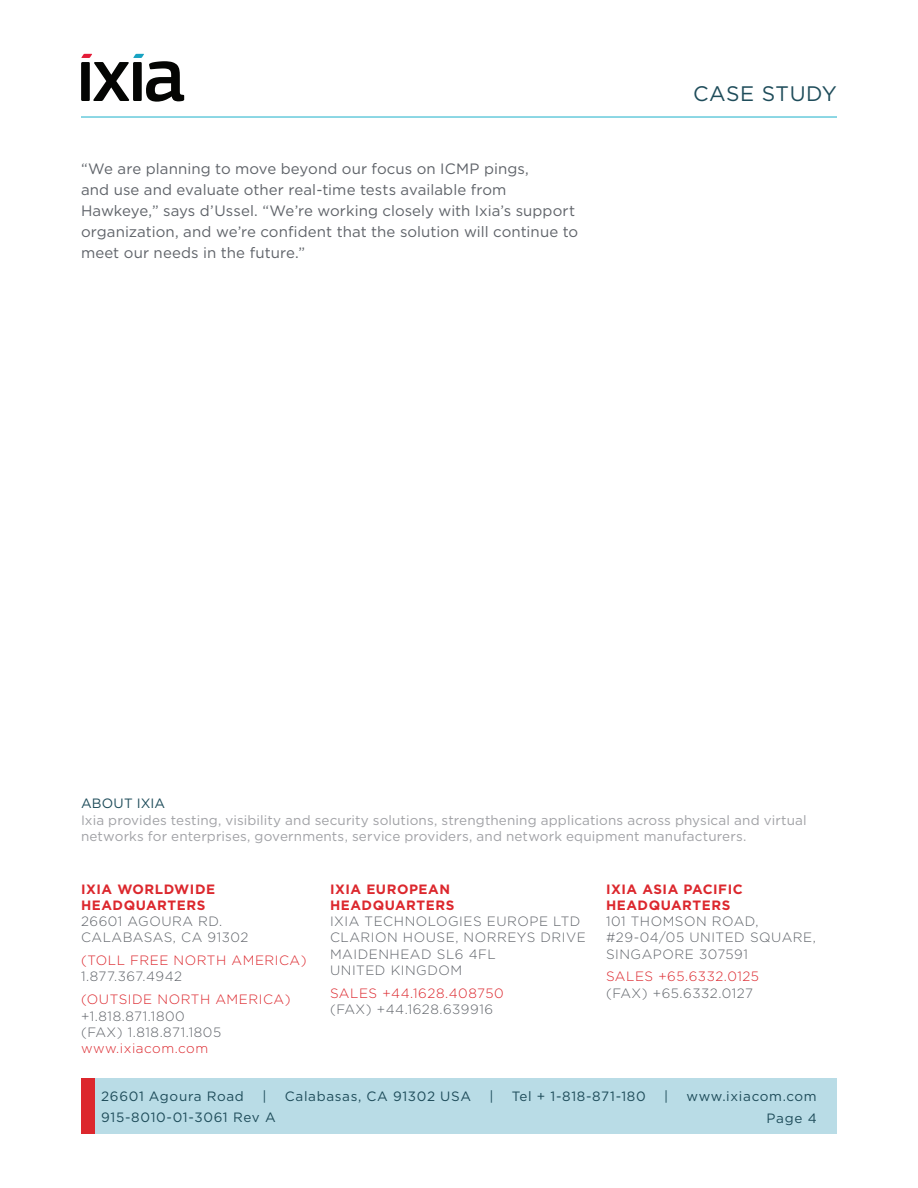
<style>
.page{position:relative;width:918px;height:1188px;background:#fff}
.page>*{position:absolute;margin:0;border:0;box-sizing:border-box;transform-origin:0 0}
.t1{font:21px "Gotham";letter-spacing:.025em;color:#1e4c5a}
.Body{font:15px/21px "Gotham";letter-spacing:.005em;color:#5f6369}
.t2{font:300 13.5px/16.2px "Gotham";letter-spacing:.04em;color:#5f6369}
.t3{font:13.5px/16.2px "Gotham";letter-spacing:.01em;color:#a0a1a5}
.t4{font:300 13.5px "Gotham";letter-spacing:.04em;color:#dc272d}
.t5{font:700 13.5px/16.2px "Gotham";letter-spacing:.04em;color:#dc272d}
.Footer_Text{font:13.5px "Gotham";letter-spacing:.05em;color:#1e4c5a}
.Doc_Number{font:13.5px "Gotham";letter-spacing:.05em;color:#1e4c5a}
.Footer_Text-2{font:13.5px "Gotham";letter-spacing:.015em;color:#1e4c5a}
.Page_Number{font:13.5px "Gotham";color:#1e4c5a}
</style>
<div class="page">
<hr style="left:81px;top:117px;width:756px;height:1px;background:#1cb0ca">
<svg style="left:81px;top:54px;width:103px;height:48px"></svg>
<div style="left:81px;top:1079px;width:756px;height:55px;background:#b9dce6"></div>
<div style="left:81px;top:1079px;width:13px;height:55px;background:#dc272d"></div>
<p class="Body" style="left:81px;top:158px;width:499px">“We are planning to move beyond our focus on ICMP pings,<br>and use and evaluate other real-time tests available from Hawkeye,” says d’Ussel. “We’re working closely with Ixia’s support organization, and we’re confident that the solution will continue to meet our needs in the future.”</p>
<h1 class="t1" style="left:693px;top:80px;width:145px">CASE STUDY</h1>
<p class="Footer_Text-2" style="left:81px;top:795px;width:86px">ABOUT IXIA</p>
<p class="t3" style="left:81px;top:811px;width:727px">Ixia provides testing, visibility and security solutions, strengthening applications across physical and virtual networks for enterprises, governments, service providers, and network equipment manufacturers.</p>
<p class="t5" style="left:81px;top:881px;width:136px">IXIA WORLDWIDE<br>HEADQUARTERS</p>
<p class="t2" style="left:81px;top:913px;width:143px">26601 AGOURA RD.</p>
<p class="t2" style="left:81px;top:929px;width:169px">CALABASAS, CA 91302</p>
<p class="t4" style="left:81px;top:952px;width:227px">(TOLL FREE NORTH AMERICA)</p>
<p class="t2" style="left:81px;top:968px;width:103px">1.877.367.4942</p>
<p class="t4" style="left:81px;top:991px;width:211px">(OUTSIDE NORTH AMERICA)</p>
<p class="t2" style="left:81px;top:1007px;width:105px">+1.818.871.1800</p>
<p class="t2" style="left:81px;top:1024px;width:142px">(FAX) 1.818.871.1805</p>
<p class="t4" style="left:81px;top:1040px;width:129px">www.ixiacom.com</p>
<p class="t5" style="left:330px;top:881px;width:126px">IXIA EUROPEAN<br>HEADQUARTERS</p>
<p class="t2" style="left:330px;top:913px;width:257px">IXIA TECHNOLOGIES EUROPE LTD<br>CLARION HOUSE, NORREYS DRIVE<br>MAIDENHEAD SL6 4FL<br>UNITED KINGDOM</p>
<p class="t4" style="left:330px;top:984px;width:175px">SALES +44.1628.408750</p>
<p class="t2" style="left:330px;top:1001px;width:165px">(FAX) +44.1628.639916</p>
<p class="t5" style="left:606px;top:881px;width:138px">IXIA ASIA PACIFIC<br>HEADQUARTERS</p>
<p class="t2" style="left:606px;top:913px;width:211px">101 THOMSON ROAD, #29-04/05 UNITED SQUARE,<br>SINGAPORE 307591</p>
<p class="t4" style="left:606px;top:968px;width:155px">SALES +65.6332.0125</p>
<p class="t2" style="left:606px;top:984px;width:149px">(FAX) +65.6332.0127</p>
<p class="Footer_Text" style="left:101px;top:1087px;width:144px">26601 Agoura Road</p>
<p class="Footer_Text" style="left:262px;top:1087px;width:6px">|</p>
<p class="Footer_Text" style="left:285px;top:1087px;width:188px">Calabasas, CA 91302 USA</p>
<p class="Footer_Text" style="left:489px;top:1087px;width:6px">|</p>
<p class="Footer_Text" style="left:512px;top:1087px;width:135px">Tel + 1-818-871-180</p>
<p class="Footer_Text" style="left:664px;top:1087px;width:6px">|</p>
<p class="Footer_Text" style="left:687px;top:1087px;width:132px">www.ixiacom.com</p>
<p class="Doc_Number" style="left:101px;top:1109px;width:176px">915-8010-01-3061 Rev A</p>
<p class="Page_Number" style="left:767px;top:1110px;width:52px">Page 4</p>
</div>
